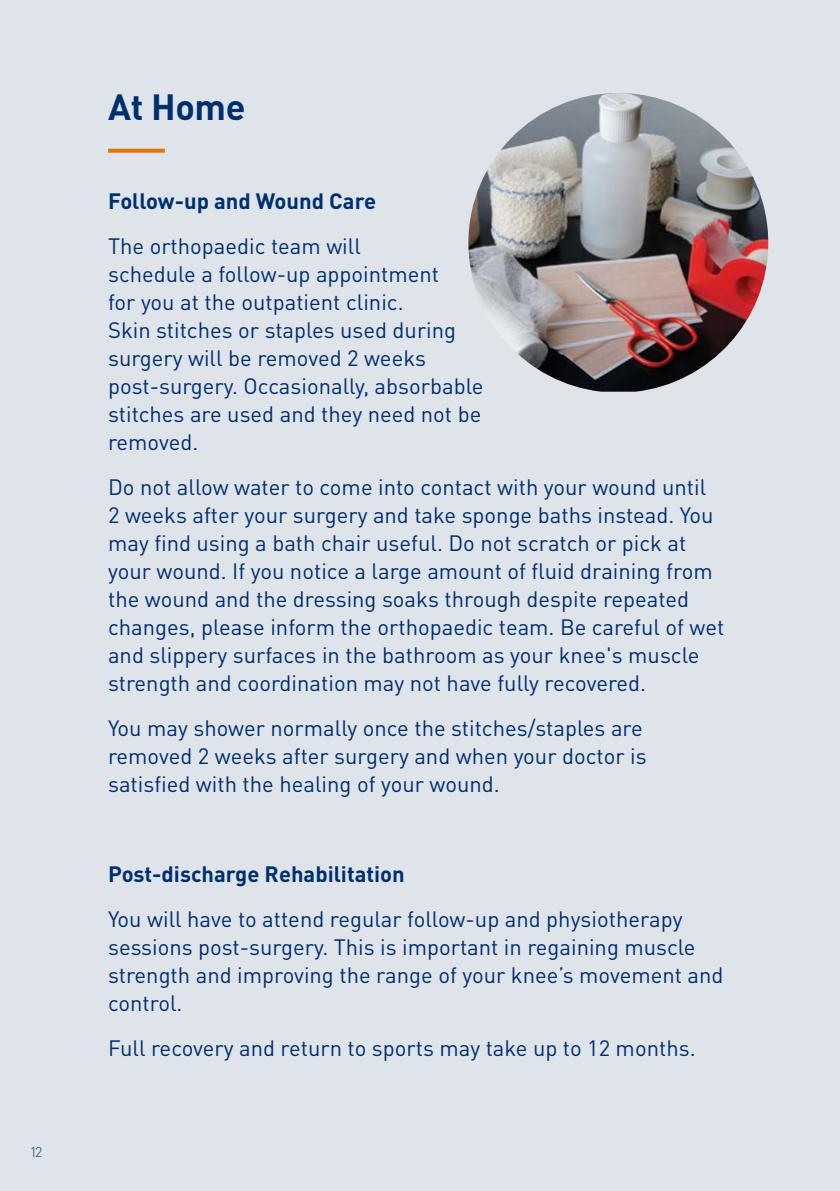
<style>
.page{position:relative;width:840px;height:1191px;background:#fff}
.page>*{position:absolute;margin:0;border:0;box-sizing:border-box;transform-origin:0 0}
.t1{font:700 36px "DINOT";letter-spacing:-.01em;color:#002f6e}
.t2{font:22px/28px "DINOT";color:#002f6e}
.t3{font:700 22px "DINOT";color:#002f6e}
.t4{font:300 14px "DINOT";color:#1b3a6a}
</style>
<div class="page">
<div style="left:0;top:0;width:839px;height:1191px;background:#dfe3ea"></div>
<img style="left:468px;top:93px;width:299px;height:299px">
<svg style="left:108px;top:149px;width:57px;height:4px"></svg>
<p class="t4" style="left:30px;top:1142px;width:14px">12</p>
<h1 class="t1" style="left:108px;top:83px;width:139px">At Home</h1>
<p class="t3" style="left:108px;top:186px;width:269px">Follow-up and Wound Care</p>
<p class="t2" style="left:108px;top:231px;width:376px">The orthopaedic team will<br>schedule a follow-up appointment<br>for you at the outpatient clinic.<br>Skin stitches or staples used during surgery will be removed 2 weeks post-surgery. Occasionally, absorbable stitches are used and they need not be removed.</p>
<p class="t2" style="left:108px;top:472px;width:617px">Do not allow water to come into contact with your wound until<br>2 weeks after your surgery and take sponge baths instead. You may find using a bath chair useful. Do not scratch or pick at your wound. If you notice a large amount of fluid draining from the wound and the dressing soaks through despite repeated changes, please inform the orthopaedic team. Be careful of wet and slippery surfaces in the bathroom as your knee's muscle strength and coordination may not have fully recovered.</p>
<p class="t2" style="left:108px;top:713px;width:539px">You may shower normally once the stitches/staples are removed 2 weeks after surgery and when your doctor is satisfied with the healing of your wound.</p>
<p class="t3" style="left:108px;top:859px;width:298px">Post-discharge Rehabilitation</p>
<p class="t2" style="left:108px;top:904px;width:616px">You will have to attend regular follow-up and physiotherapy sessions post-surgery. This is important in regaining muscle strength and improving the range of your knee’s movement and control.</p>
<p class="t2" style="left:108px;top:1033px;width:588px">Full recovery and return to sports may take up to 12 months.</p>
</div>
